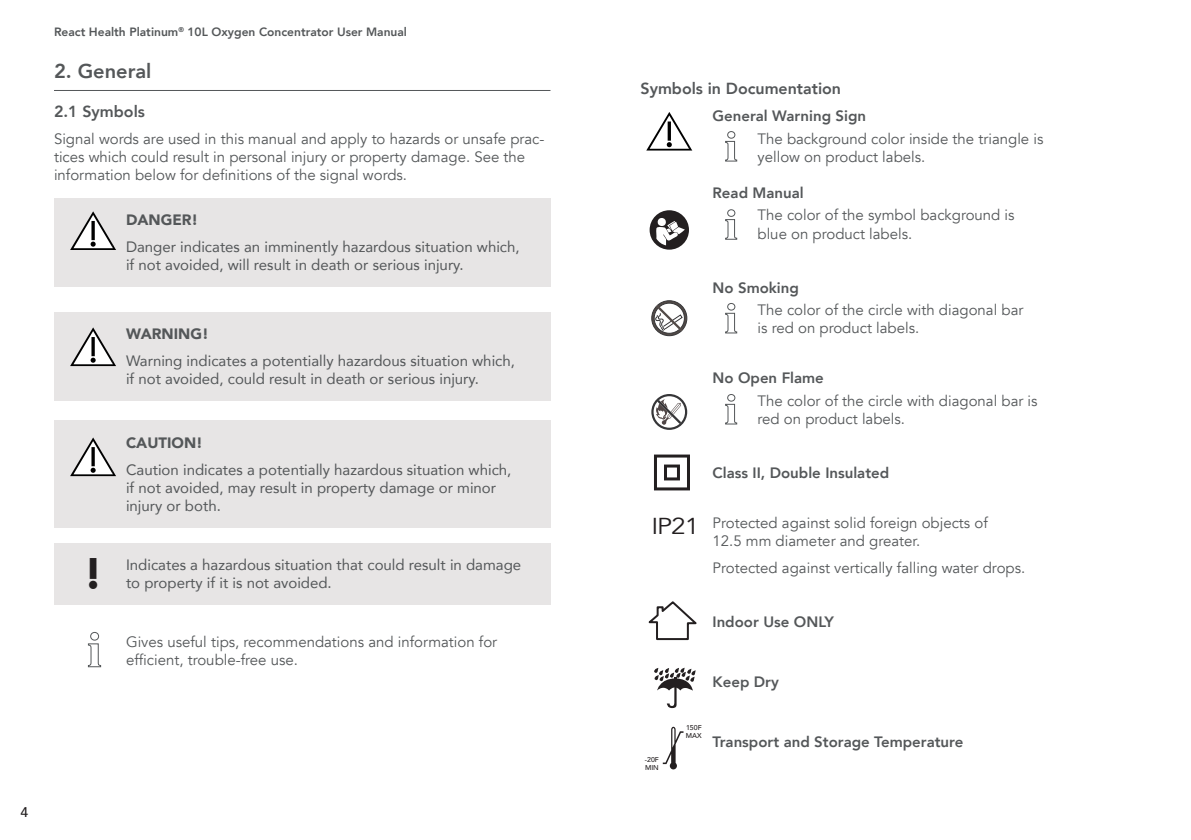
<style>
.page{position:relative;width:1191px;height:840px;background:#fff}
.page>*{position:absolute;margin:0;border:0;box-sizing:border-box;transform-origin:0 0}
.t1{font:900 44px "Avenir";color:#231f20}
.t2{font:23px "Avenir";color:#231f20;scale:1.14 1}
._1_Section_Header{font:800 20px "Avenir";color:#545759}
.Body_Copy{font:800 16px "Avenir";color:#545759}
._1_1_Section_Header{font:800 16px "Avenir";color:#545759}
.Info_Box{font:15px/18px "Avenir";color:#545759}
.Warning_Box{font:15px/18px "Avenir";color:#545759}
.Body_Copy-2{font:15px/18px "Avenir";color:#545759}
.Body_Copy-3{font:800 15px "Avenir";color:#545759}
.Info_Box-2{font:800 15px "Avenir";color:#545759}
.Warning_Box-2{font:900 15px "Avenir";color:#545759}
.t3{font:500 14px "Avenir";color:#231f20}
.t4{font:800 12px "Avenir";color:#545759}
.t5{font:500 7px "Avenir";color:#231f20}
</style>
<div class="page">
<hr style="left:54px;top:90px;width:496px;height:1px;background:#545759">
<div style="left:54px;top:198px;width:496px;height:45px;background:#e7e5e5"></div>
<div style="left:54px;top:225px;width:496px;height:62px;background:#e7e5e5"></div>
<div style="left:54px;top:312px;width:496px;height:44px;background:#e7e5e5"></div>
<div style="left:54px;top:339px;width:496px;height:61px;background:#e7e5e5"></div>
<div style="left:54px;top:420px;width:496px;height:45px;background:#e7e5e5"></div>
<div style="left:54px;top:447px;width:496px;height:80px;background:#e7e5e5"></div>
<div style="left:54px;top:542px;width:496px;height:62px;background:#e7e5e5"></div>
<svg style="left:70px;top:211px;width:46px;height:39px"></svg>
<svg style="left:646px;top:112px;width:46px;height:38px"></svg>
<svg style="left:70px;top:327px;width:46px;height:39px"></svg>
<svg style="left:70px;top:437px;width:46px;height:39px"></svg>
<svg style="left:87px;top:631px;width:15px;height:36px"></svg>
<svg style="left:651px;top:394px;width:36px;height:35px"></svg>
<svg style="left:653px;top:396px;width:32px;height:31px"></svg>
<svg style="left:655px;top:399px;width:26px;height:25px"></svg>
<div style="left:651px;top:300px;width:36px;height:36px;border:1px solid #363638;border-radius:50%"></div>
<svg style="left:653px;top:302px;width:32px;height:34px"></svg>
<svg style="left:725px;top:131px;width:12px;height:31px"></svg>
<svg style="left:725px;top:209px;width:12px;height:31px"></svg>
<svg style="left:725px;top:303px;width:12px;height:31px"></svg>
<svg style="left:725px;top:394px;width:12px;height:31px"></svg>
<svg style="left:649px;top:210px;width:40px;height:39px"></svg>
<div style="left:654px;top:454px;width:36px;height:36px;border:3px solid #231f20"></div>
<div style="left:664px;top:464px;width:16px;height:16px;border:3px solid #231f20"></div>
<svg style="left:648px;top:601px;width:49px;height:39px"></svg>
<svg style="left:654px;top:667px;width:41px;height:40px"></svg>
<svg style="left:663px;top:726px;width:20px;height:43px"></svg>
<p class="t4" style="left:54px;top:22px;width:354px">React Health Platinum<sup>®</sup> 10L Oxygen Concentrator User Manual</p>
<p class="_1_Section_Header" style="left:54px;top:55px;width:99px">2. General</p>
<p class="_1_1_Section_Header" style="left:54px;top:99px;width:92px">2.1 Symbols</p>
<p class="Body_Copy-2" style="left:54px;top:130px;width:492px">Signal words are used in this manual and apply to hazards or unsafe prac&shy;tices which could result in personal injury or property damage. See the information below for definitions of the signal words.</p>
<p class="Warning_Box-2" style="left:126px;top:207px;width:74px">DANGER!</p>
<p class="Warning_Box" style="left:126px;top:238px;width:395px">Danger indicates an imminently hazardous situation which, if not avoided, will result in death or serious injury.</p>
<p class="Warning_Box-2" style="left:126px;top:320px;width:84px">WARNING!</p>
<p class="Warning_Box" style="left:126px;top:351px;width:390px">Warning indicates a potentially hazardous situation which, if not avoided, could result in death or serious injury.</p>
<p class="t1" style="left:83px;top:536px;width:21px">!</p>
<p class="Warning_Box-2" style="left:126px;top:429px;width:78px">CAUTION!</p>
<p class="Warning_Box" style="left:126px;top:460px;width:387px">Caution indicates a potentially hazardous situation which, if not avoided, may result in property damage or minor injury or both.</p>
<p class="Warning_Box" style="left:126px;top:555px;width:396px">Indicates a hazardous situation that could result in damage to property if it is not avoided.</p>
<p class="Info_Box" style="left:126px;top:632px;width:373px">Gives useful tips, recommendations and information for efficient, trouble-free use.</p>
<p class="t3" style="left:21px;top:799px;width:9px">4</p>
<p class="Body_Copy" style="left:640px;top:76px;width:202px">Symbols in Documentation</p>
<p class="Body_Copy-3" style="left:712px;top:104px;width:155px">General Warning Sign</p>
<p class="Info_Box" style="left:757px;top:130px;width:287px">The background color inside the triangle is yellow on product labels.</p>
<p class="Body_Copy-3" style="left:712px;top:181px;width:93px">Read Manual</p>
<p class="Info_Box" style="left:757px;top:206px;width:258px">The color of the symbol background is blue on product labels.</p>
<p class="Body_Copy-3" style="left:712px;top:275px;width:88px">No Smoking</p>
<p class="Info_Box" style="left:757px;top:301px;width:267px">The color of the circle with diagonal bar is red on product labels.</p>
<p class="Body_Copy-3" style="left:712px;top:366px;width:113px">No Open Flame</p>
<p class="Info_Box" style="left:757px;top:391px;width:281px">The color of the circle with diagonal bar is red on product labels.</p>
<p class="Body_Copy-3" style="left:712px;top:460px;width:178px">Class II, Double Insulated</p>
<p class="Info_Box" style="left:712px;top:513px;width:277px">Protected against solid foreign objects of</p>
<p class="Info_Box" style="left:712px;top:531px;width:209px">12.5 mm diameter and greater.</p>
<p class="Info_Box" style="left:712px;top:558px;width:314px">Protected against vertically falling water drops.</p>
<p class="Info_Box-2" style="left:712px;top:609px;width:123px">Indoor Use ONLY</p>
<p class="t2" style="left:651px;top:512px;width:44px">IP21</p>
<p class="t5" style="left:645px;top:753px;width:16px">-20F</p>
<p class="t5" style="left:645px;top:761px;width:15px">MIN</p>
<p class="Info_Box-2" style="left:712px;top:669px;width:68px">Keep Dry</p>
<p class="t5" style="left:686px;top:721px;width:17px">150F</p>
<p class="t5" style="left:686px;top:729px;width:17px">MAX</p>
<p class="Info_Box-2" style="left:712px;top:729px;width:252px">Transport and Storage Temperature</p>
</div>
